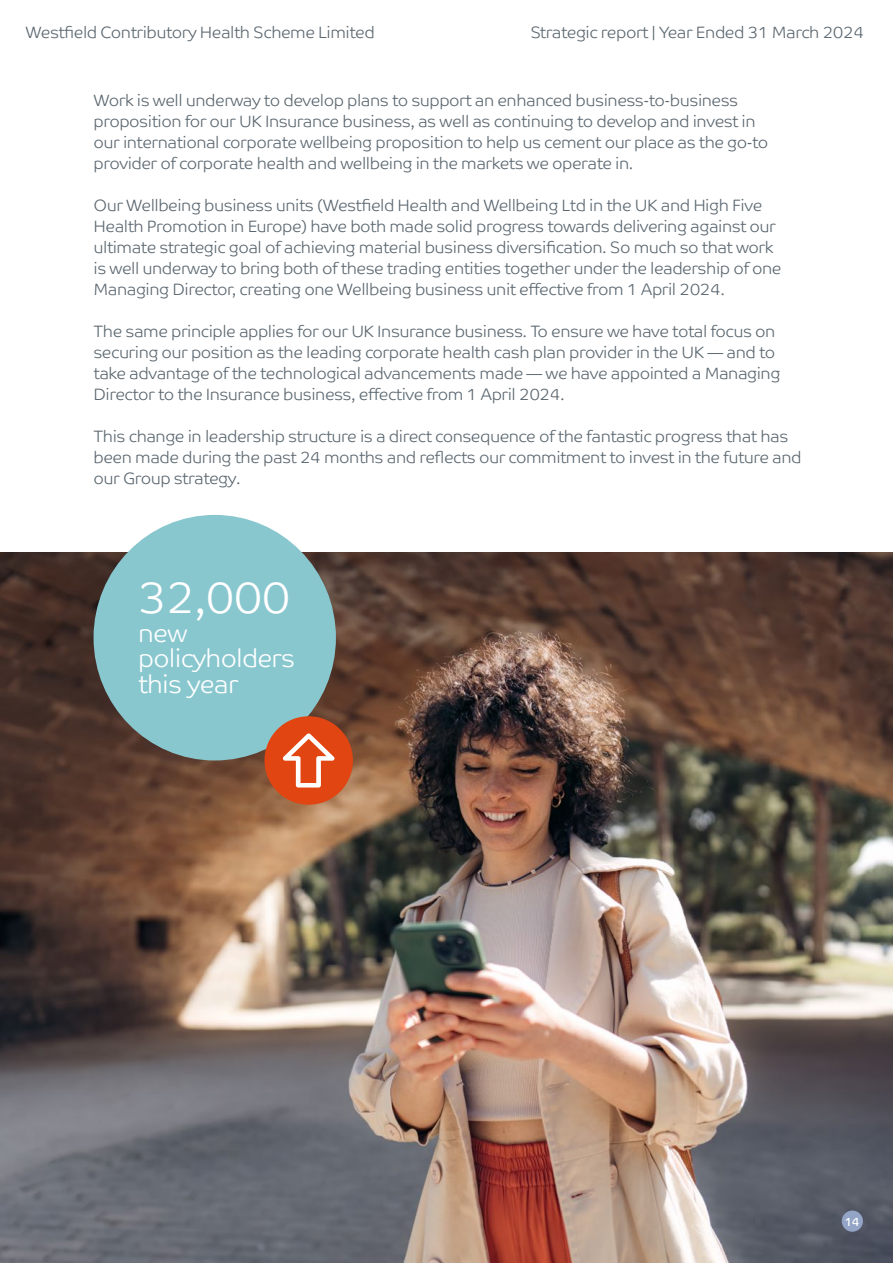
<style>
.page{position:relative;width:893px;height:1263px;background:#fff}
.page>*{position:absolute;margin:0;border:0;box-sizing:border-box;transform-origin:0 0}
.t1{font:300 45px "Co Text";color:#fff}
.t2{font:300 25.5px/25.5px "Co Text";letter-spacing:-.03em;color:#fff}
.Bullet_Points{font:300 16.5px/21px "Co Text";letter-spacing:-.03em;color:#5b6770}
.t3{font:12px "Co Text";color:#fff}
</style>
<div class="page">
<img style="left:0;top:552px;width:893px;height:711px">
<div style="left:94px;top:515px;width:242px;height:245px;background:#89c7cf;border-radius:50%"></div>
<div style="left:264px;top:716px;width:89px;height:89px;background:#e04512;border-radius:50%"></div>
<svg style="left:283px;top:733px;width:52px;height:54px"></svg>
<div style="left:842px;top:1210px;width:21px;height:22px;background:#94a4c6;border-radius:50%"></div>
<p class="Bullet_Points" style="left:26px;top:21px;width:351px">Westfield Contributory Health Scheme Limited</p>
<p class="Bullet_Points" style="left:531px;top:21px;width:335px">Strategic report | Year Ended 31 March 2024</p>
<p class="Bullet_Points" style="left:94px;top:89px;width:676px">Work is well underway to develop plans to support an enhanced business-to-business proposition for our UK Insurance business, as well as continuing to develop and invest in our international corporate wellbeing proposition to help us cement our place as the go-to provider of corporate health and wellbeing in the markets we operate in.</p>
<p class="Bullet_Points" style="left:94px;top:194px;width:690px">Our Wellbeing business units (Westfield Health and Wellbeing Ltd in the UK and High Five Health Promotion in Europe) have both made solid progress towards delivering against our ultimate strategic goal of achieving material business diversification. So much so that work is well underway to bring both of these trading entities together under the leadership of one Managing Director, creating one Wellbeing business unit effective from 1 April 2024.</p>
<p class="Bullet_Points" style="left:94px;top:320px;width:688px">The same principle applies for our UK Insurance business. To ensure we have total focus on securing our position as the leading corporate health cash plan provider in the UK — and to take advantage of the technological advancements made — we have appointed a Managing Director to the Insurance business, effective from 1 April 2024.</p>
<p class="Bullet_Points" style="left:94px;top:425px;width:709px">This change in leadership structure is a direct consequence of the fantastic progress that has been made during the past 24 months and reflects our commitment to invest in the future and our Group strategy.</p>
<p class="t1" style="left:138px;top:571px;width:154px">32,000</p>
<p class="t2" style="left:138px;top:620px;width:159px">new policyholders this year</p>
<p class="t3" style="left:844px;top:1214px;width:17px">14</p>
</div>
